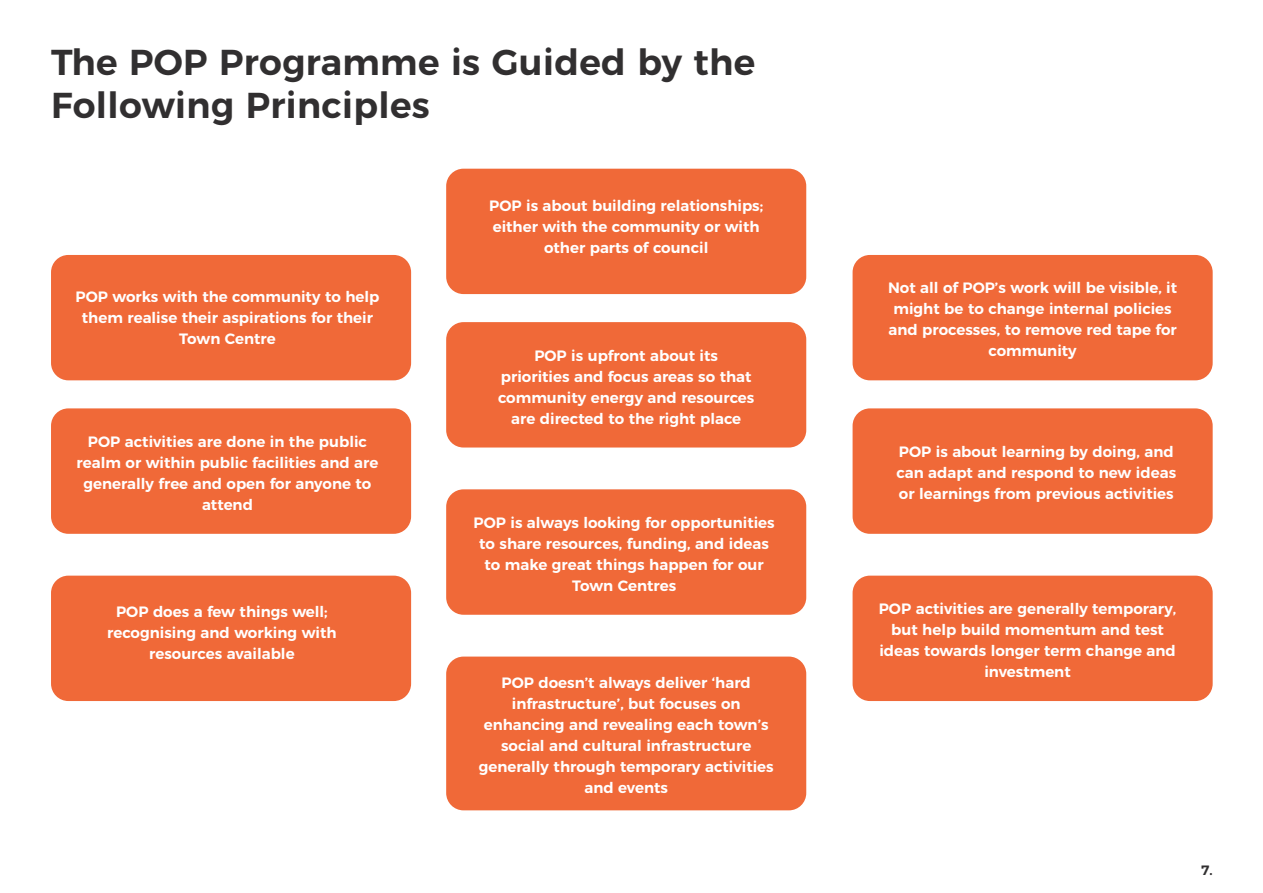
<style>
.page{position:relative;width:1263px;height:893px;background:#fff}
.page>*{position:absolute;margin:0;border:0;box-sizing:border-box;transform-origin:0 0}
.Titles_Paragraph{font:600 36px/43.2px "Montserrat";letter-spacing:.01em;color:#312f30}
.Body_Centered{font:600 15px/21px "Montserrat";color:#fff;text-align:center}
.t1{font:600 13.5px "Montserrat";color:#312f30}
</style>
<div class="page">
<div style="left:51px;top:408px;width:360px;height:126px;background:#f06938;border-radius:17px"></div>
<div style="left:51px;top:576px;width:360px;height:125px;background:#f06938;border-radius:17px"></div>
<div style="left:446px;top:169px;width:360px;height:125px;background:#f06938;border-radius:17px"></div>
<div style="left:446px;top:322px;width:360px;height:125px;background:#f06938;border-radius:17px"></div>
<div style="left:446px;top:489px;width:360px;height:126px;background:#f06938;border-radius:17px"></div>
<div style="left:852px;top:576px;width:361px;height:125px;background:#f06938;border-radius:17px"></div>
<div style="left:852px;top:255px;width:361px;height:125px;background:#f06938;border-radius:17px"></div>
<div style="left:852px;top:408px;width:361px;height:126px;background:#f06938;border-radius:17px"></div>
<div style="left:51px;top:255px;width:360px;height:125px;background:#f06938;border-radius:17px"></div>
<div style="left:446px;top:657px;width:360px;height:153px;background:#f06938;border-radius:17px"></div>
<p class="Titles_Paragraph" style="left:51px;top:38px;width:706px">The POP Programme is Guided by the<br>Following Principles</p>
<p class="Body_Centered" style="left:76px;top:285px;width:305px">POP works with the community to help them realise their aspirations for their<br>Town Centre</p>
<p class="Body_Centered" style="left:77px;top:430px;width:303px">POP activities are done in the public realm or within public facilities and are generally free and open for anyone to attend</p>
<p class="Body_Centered" style="left:107px;top:600px;width:231px">POP does a few things well; recognising and working with resources available</p>
<p class="Body_Centered" style="left:489px;top:194px;width:276px">POP is about building relationships; either with the community or with other parts of council</p>
<p class="Body_Centered" style="left:498px;top:344px;width:258px">POP is upfront about its<br>priorities and focus areas so that community energy and resources are directed to the right place</p>
<p class="Body_Centered" style="left:473px;top:511px;width:303px">POP is always looking for opportunities to share resources, funding, and ideas to make great things happen for our<br>Town Centres</p>
<p class="Body_Centered" style="left:479px;top:671px;width:297px">POP doesn’t always deliver ‘hard infrastructure’, but focuses on enhancing and revealing each town’s social and cultural infrastructure generally through temporary activities and events</p>
<p class="Body_Centered" style="left:888px;top:276px;width:291px">Not all of POP’s work will be visible, it might be to change internal policies and processes, to remove red tape for community</p>
<p class="Body_Centered" style="left:896px;top:440px;width:281px;text-align:left">POP is about learning by doing, and can adapt and respond to new ideas or learnings from previous activities</p>
<p class="Body_Centered" style="left:879px;top:597px;width:299px">POP activities are generally temporary, but help build momentum and test ideas towards longer term change and investment</p>
<p class="t1" style="left:1201px;top:860px;width:13px">7.</p>
</div>
